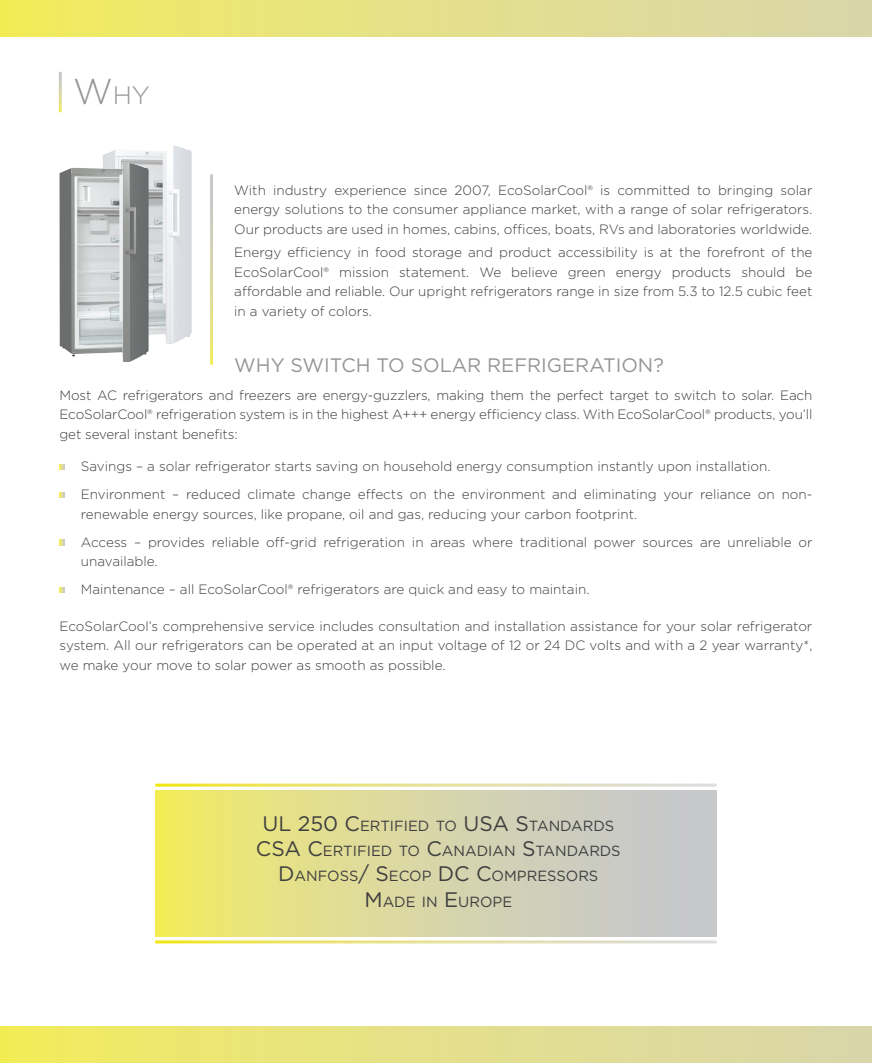
<style>
.page{position:relative;width:872px;height:1063px;background:#fff}
.page>*{position:absolute;margin:0;border:0;box-sizing:border-box;transform-origin:0 0}
.t1{font:300 25.2px "Gotham";color:#939598}
.Subtitle{font:19.5px "Gotham";color:#939598}
.Body_new{font:14.7px "Gotham";color:#3e3e3f}
.Body_new-2{font:300 13.5px/19.5px "Gotham";color:#3e3e3f;text-align:justify}
.s1{font-size:36px}
.s2{font-size:21px}
</style>
<div class="page">
<svg style="left:155px;top:790px;width:561px;height:146px;background:#d9d6a1"></svg>
<svg style="left:60px;top:464px;width:5px;height:6px"></svg>
<svg style="left:60px;top:492px;width:5px;height:6px"></svg>
<svg style="left:60px;top:540px;width:5px;height:5px"></svg>
<svg style="left:60px;top:587px;width:5px;height:6px"></svg>
<img style="left:103px;top:145px;width:73px;height:199px">
<img style="left:60px;top:163px;width:73px;height:199px">
<div style="left:0;top:0;width:872px;height:36px;background:linear-gradient(to right,#f2ec5f,#d8d5af)"></div>
<div style="left:0;top:1027px;width:872px;height:36px;background:linear-gradient(to right,#f2ec5f,#d8d5af)"></div>
<p class="t1" style="left:73px;top:79px;width:78px"><span class="s1">W</span>hy</p>
<p class="Body_new-2" style="left:234px;top:180px;width:579px">With industry experience since 2007, EcoSolarCool® is committed to bringing solar energy solutions to the consumer appliance market, with a range of solar refrigerators.<br>Our products are used in homes, cabins, offices, boats, RVs and laboratories worldwide.</p>
<p class="Body_new-2" style="left:234px;top:243px;width:580px">Energy efficiency in food storage and product accessibility is at the forefront of the EcoSolarCool® mission statement. We believe green energy products should be affordable and reliable. Our upright refrigerators range in size from 5.3 to 12.5 cubic feet in a variety of colors.</p>
<p class="Subtitle" style="left:234px;top:353px;width:431px">WHY SWITCH TO SOLAR REFRIGERATION?</p>
<p class="Body_new-2" style="left:60px;top:385px;width:754px">Most AC refrigerators and freezers are energy-guzzlers, making them the perfect target to switch to solar. Each EcoSolarCool® refrigeration system is in the highest A+++ energy efficiency class. With EcoSolarCool® products, you’ll get several instant benefits:</p>
<p class="Body_new-2" style="left:81px;top:456px;width:691px">Savings – a solar refrigerator starts saving on household energy consumption instantly upon installation.</p>
<p class="Body_new-2" style="left:81px;top:484px;width:733px">Environment – reduced climate change effects on the environment and eliminating your reliance on non&shy;renewable energy sources, like propane, oil and gas, reducing your carbon footprint.</p>
<p class="Body_new-2" style="left:81px;top:532px;width:733px">Access – provides reliable off-grid refrigeration in areas where traditional power sources are unreliable or unavailable.</p>
<p class="Body_new-2" style="left:81px;top:579px;width:510px">Maintenance – all EcoSolarCool® refrigerators are quick and easy to maintain.</p>
<p class="Body_new-2" style="left:60px;top:616px;width:754px">EcoSolarCool’s comprehensive service includes consultation and installation assistance for your solar refrigerator system. All our refrigerators can be operated at an input voltage of 12 or 24 DC volts and with a 2 year warranty*, we make your move to solar power as smooth as possible.</p>
<p class="Body_new" style="left:262px;top:816px;width:351px"><span class="s2">UL 250 C</span>ERTIFIED TO <span class="s2">USA S</span>TANDARDS</p>
<p class="Body_new" style="left:256px;top:841px;width:364px"><span class="s2">CSA C</span>ERTIFIED TO <span class="s2">C</span>ANADIAN <span class="s2">S</span>TANDARDS</p>
<p class="Body_new" style="left:278px;top:867px;width:320px"><span class="s2">D</span>ANFOSS<span class="s2">/ S</span>ECOP <span class="s2">DC C</span>OMPRESSORS</p>
<p class="Body_new" style="left:364px;top:892px;width:149px"><span class="s2">M</span>ADE IN <span class="s2">E</span>UROPE</p>
</div>
